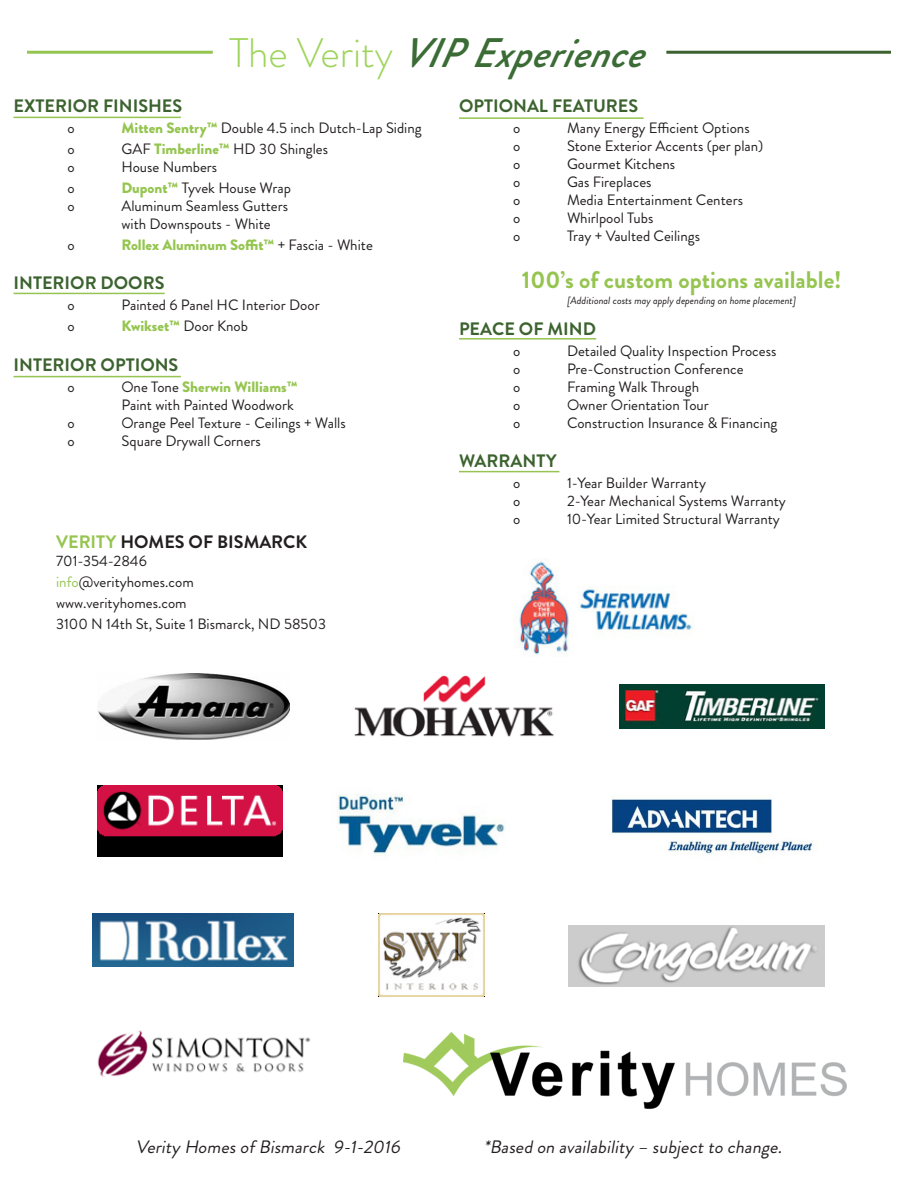
<style>
.page{position:relative;width:918px;height:1188px;background:#fff}
.page>*{position:absolute;margin:0;border:0;box-sizing:border-box;transform-origin:0 0}
.t1{font:italic 500 41.25px "Brandon Grotesque";color:#3b6c35}
.t2{font:700 24px "Brandon Grotesque";color:#95c550}
.t3{font:700 18px "Brandon Grotesque";color:#3c632f}
.t4{font:italic 18px "Brandon Grotesque";color:#231f20}
.t5{font:700 18px "Brandon Grotesque";color:#231f20}
.t6{font:15px "Brandon Grotesque";color:#231f20}
.t7{font:900 15px "Brandon Grotesque";color:#95c550}
.t8{font:italic 10.5px "Brandon Grotesque";color:#231f20}
.s1{font-weight:300;font-style:normal;color:#9ed45a}
.s2{font-weight:900;color:#95c550}
.s3{font-weight:400;color:#231f20}
.s4{color:#95c550}
</style>
<div class="page">
<img style="left:98px;top:674px;width:191px;height:66px">
<img style="left:97px;top:785px;width:185px;height:72px">
<img style="left:620px;top:685px;width:204px;height:44px">
<img style="left:611px;top:799px;width:202px;height:58px">
<img style="left:354px;top:675px;width:200px;height:62px">
<img style="left:92px;top:913px;width:202px;height:54px">
<img style="left:97px;top:1030px;width:214px;height:47px">
<img style="left:379px;top:913px;width:105px;height:83px">
<img style="left:569px;top:925px;width:255px;height:62px">
<img style="left:337px;top:794px;width:168px;height:62px">
<img style="left:403px;top:1032px;width:444px;height:77px">
<hr style="left:27px;top:51px;width:186px;height:3px;background:#95c550">
<hr style="left:666px;top:51px;width:225px;height:3px;background:#3c632f">
<hr style="left:14px;top:117px;width:167px;height:1px;background:#95c550">
<hr style="left:14px;top:293px;width:151px;height:1px;background:#95c550">
<hr style="left:14px;top:376px;width:167px;height:1px;background:#95c550">
<hr style="left:459px;top:117px;width:185px;height:2px;background:#95c550">
<hr style="left:459px;top:338px;width:137px;height:2px;background:#95c550">
<hr style="left:459px;top:471px;width:100px;height:1px;background:#95c550">
<img style="left:516px;top:558px;width:177px;height:97px">
<p class="t1" style="left:229px;top:24px;width:434px"><span class="s1">T h e Ve r i t y</span> VIPExperience</p>
<p class="t3" style="left:14px;top:93px;width:170px">EXTERIOR FINISHES</p>
<p class="t6" style="left:68px;top:117px;width:9px">o</p>
<p class="t6" style="left:122px;top:117px;width:302px"><span class="s2">Mitten Sentry™</span> Double 4.5 inch Dutch-Lap Siding</p>
<p class="t6" style="left:68px;top:138px;width:9px">o</p>
<p class="t6" style="left:122px;top:138px;width:208px">GAF <span class="s2">Timberline™</span> HD 30 Shingles</p>
<p class="t6" style="left:68px;top:156px;width:9px">o</p>
<p class="t6" style="left:122px;top:156px;width:97px">House Numbers</p>
<p class="t6" style="left:68px;top:177px;width:9px">o</p>
<p class="t6" style="left:122px;top:177px;width:171px"><span class="s2">Dupont™</span> Tyvek House Wrap</p>
<p class="t6" style="left:68px;top:195px;width:9px">o</p>
<p class="t6" style="left:122px;top:195px;width:168px">Aluminum Seamless Gutters</p>
<p class="t6" style="left:122px;top:213px;width:151px">with Downspouts - White</p>
<p class="t6" style="left:68px;top:234px;width:9px">o</p>
<p class="t7" style="left:122px;top:234px;width:253px">Rollex Aluminum Soffit™ <span class="s3">+ Fascia - White</span></p>
<p class="t3" style="left:14px;top:271px;width:152px">INTERIOR DOORS</p>
<p class="t6" style="left:68px;top:295px;width:9px">o</p>
<p class="t6" style="left:122px;top:295px;width:200px">Painted 6 Panel HC Interior Door</p>
<p class="t6" style="left:68px;top:316px;width:9px">o</p>
<p class="t7" style="left:122px;top:316px;width:128px">Kwikset™ <span class="s3">Door Knob</span></p>
<p class="t3" style="left:14px;top:352px;width:166px">INTERIOR OPTIONS</p>
<p class="t6" style="left:68px;top:377px;width:9px">o</p>
<p class="t7" style="left:122px;top:376px;width:178px"><span class="s3">One Tone</span> Sherwin Williams™</p>
<p class="t6" style="left:122px;top:395px;width:174px">Paint with Painted Woodwork</p>
<p class="t6" style="left:68px;top:413px;width:9px">o</p>
<p class="t6" style="left:122px;top:413px;width:226px">Orange Peel Texture - Ceilings + Walls</p>
<p class="t6" style="left:68px;top:431px;width:9px">o</p>
<p class="t6" style="left:122px;top:431px;width:141px">Square Drywall Corners</p>
<p class="t5" style="left:56px;top:529px;width:253px"><span class="s4">VERITY</span> HOMES OF BISMARCK</p>
<p class="t6" style="left:56px;top:551px;width:92px">701-354-2846</p>
<p class="t6" style="left:56px;top:572px;width:139px"><span class="s4">info</span>@verityhomes.com</p>
<p class="t6" style="left:56px;top:593px;width:132px">www.verityhomes.com</p>
<p class="t6" style="left:56px;top:614px;width:271px">3100 N 14th St, Suite 1 Bismarck, ND 58503</p>
<p class="t3" style="left:459px;top:93px;width:181px">OPTIONAL FEATURES</p>
<p class="t6" style="left:513px;top:117px;width:9px">o</p>
<p class="t6" style="left:567px;top:117px;width:184px">Many Energy Efficient Options</p>
<p class="t6" style="left:513px;top:135px;width:9px">o</p>
<p class="t6" style="left:567px;top:135px;width:198px">Stone Exterior Accents (per plan)</p>
<p class="t6" style="left:513px;top:153px;width:9px">o</p>
<p class="t6" style="left:567px;top:153px;width:110px">Gourmet Kitchens</p>
<p class="t6" style="left:513px;top:171px;width:9px">o</p>
<p class="t6" style="left:567px;top:171px;width:86px">Gas Fireplaces</p>
<p class="t6" style="left:513px;top:189px;width:9px">o</p>
<p class="t6" style="left:567px;top:189px;width:178px">Media Entertainment Centers</p>
<p class="t6" style="left:513px;top:207px;width:9px">o</p>
<p class="t6" style="left:567px;top:207px;width:88px">Whirlpool Tubs</p>
<p class="t6" style="left:513px;top:225px;width:9px">o</p>
<p class="t6" style="left:567px;top:225px;width:135px">Tray + Vaulted Ceilings</p>
<p class="t2" style="left:522px;top:263px;width:321px">100’s of custom options available!</p>
<p class="t8" style="left:567px;top:293px;width:230px">[Additional costs may apply depending on home placement]</p>
<p class="t3" style="left:459px;top:316px;width:139px">PEACE OF MIND</p>
<p class="t6" style="left:513px;top:340px;width:9px">o</p>
<p class="t6" style="left:567px;top:340px;width:211px">Detailed Quality Inspection Process</p>
<p class="t6" style="left:513px;top:358px;width:9px">o</p>
<p class="t6" style="left:567px;top:358px;width:178px">Pre-Construction Conference</p>
<p class="t6" style="left:513px;top:376px;width:9px">o</p>
<p class="t6" style="left:567px;top:376px;width:134px">Framing Walk Through</p>
<p class="t6" style="left:513px;top:394px;width:9px">o</p>
<p class="t6" style="left:567px;top:394px;width:143px">Owner Orientation Tour</p>
<p class="t6" style="left:513px;top:412px;width:9px">o</p>
<p class="t6" style="left:567px;top:412px;width:212px">Construction Insurance &amp; Financing</p>
<p class="t3" style="left:459px;top:449px;width:99px">WARRANTY</p>
<p class="t6" style="left:513px;top:473px;width:9px">o</p>
<p class="t6" style="left:567px;top:473px;width:141px">1-Year Builder Warranty</p>
<p class="t6" style="left:513px;top:491px;width:9px">o</p>
<p class="t6" style="left:567px;top:491px;width:220px">2-Year Mechanical Systems Warranty</p>
<p class="t6" style="left:513px;top:509px;width:9px">o</p>
<p class="t6" style="left:567px;top:509px;width:214px">10-Year Limited Structural Warranty</p>
<p class="t4" style="left:136px;top:1135px;width:270px">Verity Homesof Bismarck 9-1-2016</p>
<p class="t4" style="left:484px;top:1135px;width:304px">*Based on availability – subjectto change.</p>
</div>
